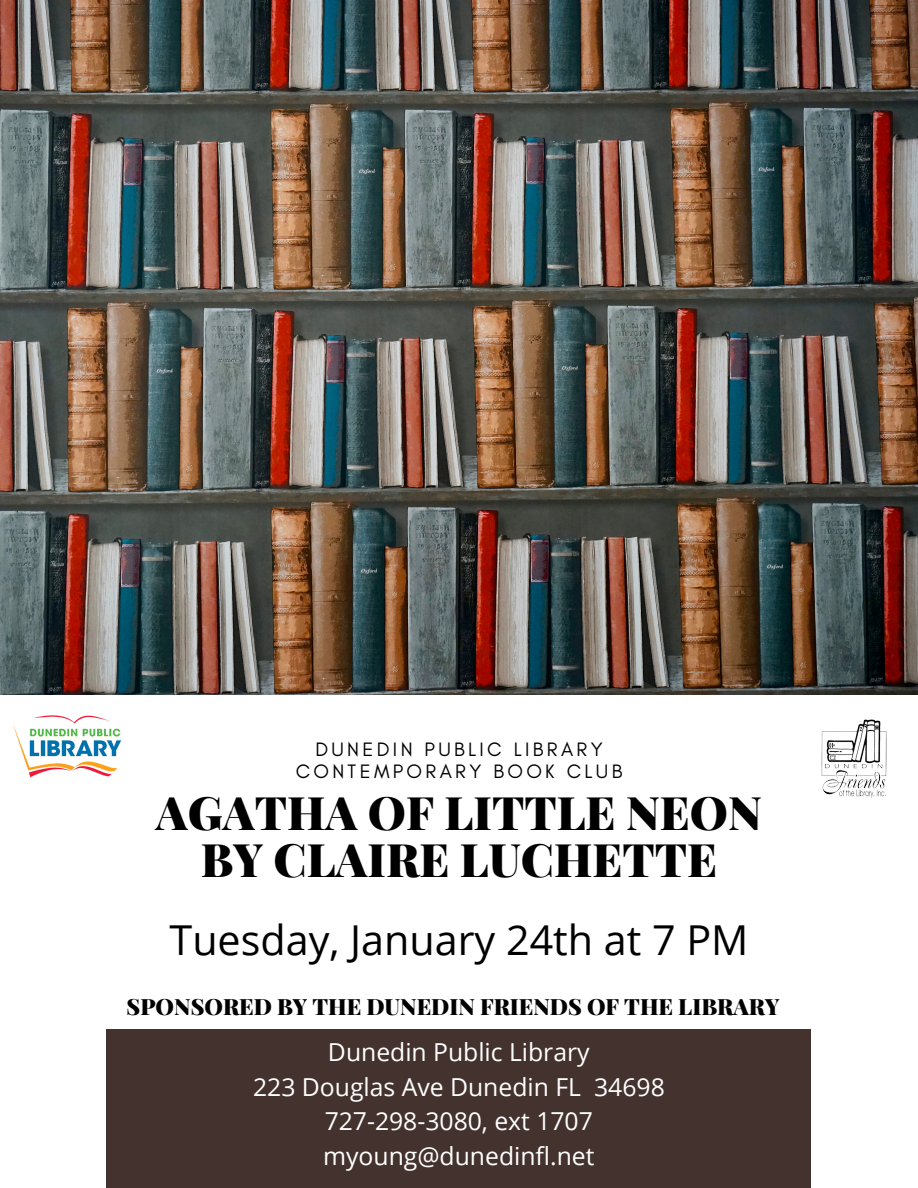
<style>
.page{position:relative;width:918px;height:1188px;background:#fff}
.page>*{position:absolute;margin:0;border:0;box-sizing:border-box;transform-origin:0 0}
.t1{font:900 46.2px/47.1px "Playfair Display";color:#000;text-align:center}
.t2{font:41.25px "Open Sans";color:#000}
.t3{font:24.75px/34.7px "Open Sans";color:#fff;text-align:center}
.t4{font:900 22.5px "Playfair Display";color:#000}
.t5{font:19.8px/21.6px "Glacial Indifference";letter-spacing:.17em;color:#000;text-align:center}
</style>
<div class="page">
<img style="left:0;top:0;width:918px;height:694px">
<div style="left:106px;top:1029px;width:705px;height:159px;background:#44322e"></div>
<img style="left:13px;top:715px;width:109px;height:63px">
<img style="left:821px;top:719px;width:66px;height:79px">
<p class="t5" style="left:296px;top:738px;width:328px">DUNEDIN PUBLIC LIBRARY<br>CONTEMPORARY BOOK CLUB</p>
<h1 class="t1" style="left:156px;top:787px;width:608px">AGATHA OF LITTLE NEON<br>BY CLAIRE LUCHETTE</h1>
<h2 class="t2" style="left:170px;top:911px;width:580px">Tuesday, January 24th at 7 PM</h2>
<p class="t4" style="left:127px;top:990px;width:655px">SPONSORED BY THE DUNEDIN FRIENDS OF THE LIBRARY</p>
<p class="t3" style="left:253px;top:1034px;width:413px">Dunedin Public Library<br>223 Douglas Ave Dunedin FL 34698<br>727-298-3080, ext 1707 myoung@dunedinfl.net</p>
</div>
